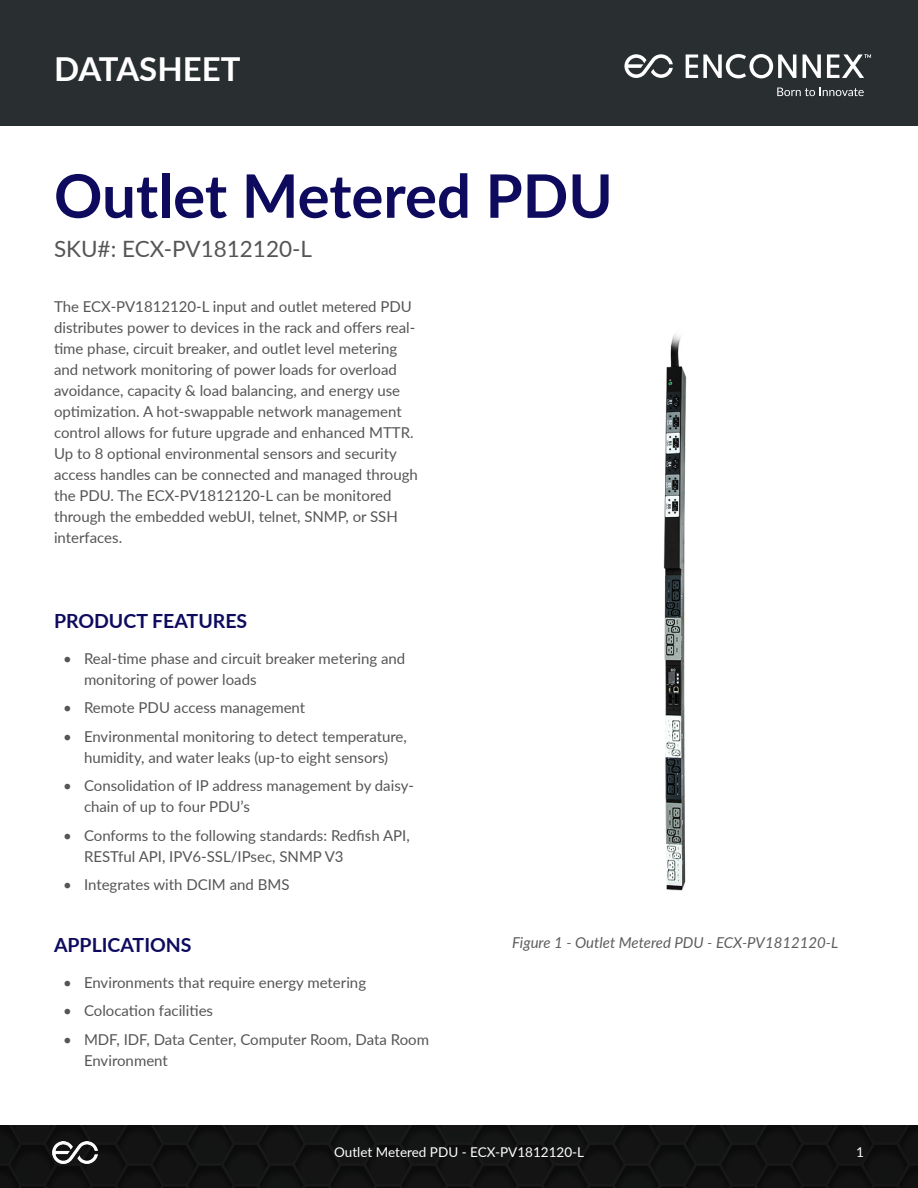
<style>
.page{position:relative;width:918px;height:1188px;background:#fff}
.page>*{position:absolute;margin:0;border:0;box-sizing:border-box;transform-origin:0 0}
.t1{font:700 60px "Lato";color:#0e0b5f}
.t2{font:700 33px "Lato";color:#fff}
.t3{font:22.5px "Lato";color:#555}
.t4{font:700 19.5px "Lato";color:#0e0b5f}
.t5{font:15px/21px "Lato";color:#555}
.t6{font:italic 15px "Lato";color:#5d5d5d}
.t7{font:13.5px "Lato";color:#fff}
</style>
<div class="page">
<div style="left:0;top:0;width:918px;height:126px;background:#292e31"></div>
<svg style="left:624px;top:54px;width:49px;height:24px"></svg>
<svg style="left:686px;top:54px;width:110px;height:24px"></svg>
<svg style="left:803px;top:54px;width:18px;height:24px"></svg>
<svg style="left:777px;top:88px;width:87px;height:8px"></svg>
<svg style="left:827px;top:54px;width:44px;height:24px"></svg>
<div style="left:0;top:1125px;width:918px;height:63px;background:#131313"></div>
<img style="left:53px;top:1142px;width:44px;height:22px">
<img style="left:663px;top:334px;width:24px;height:557px">
<h2 class="t2" style="left:54px;top:44px;width:188px">DATASHEET</h2>
<h1 class="t1" style="left:54px;top:152px;width:560px">Outlet Metered PDU</h1>
<h3 class="t3" style="left:54px;top:233px;width:259px">SKU#: ECX-PV1812120-L</h3>
<p class="t5" style="left:54px;top:296px;width:365px">The ECX-PV1812120-L input and outlet metered PDU distributes power to devices in the rack and offers real&shy;time phase, circuit breaker, and outlet level metering and network monitoring of power loads for overload avoidance, capacity &amp; load balancing, and energy use optimization. A hot-swappable network management control allows for future upgrade and enhanced MTTR.<br>Up to 8 optional environmental sensors and security access handles can be connected and managed through the PDU. The ECX-PV1812120-L can be monitored through the embedded webUI, telnet, SNMP, or SSH interfaces.</p>
<h3 class="t4" style="left:54px;top:606px;width:195px">PRODUCT FEATURES</h3>
<p class="t5" style="left:84px;top:647px;width:323px;text-indent:-21px">• Real-time phase and circuit breaker metering and monitoring of power loads</p>
<p class="t5" style="left:63px;top:697px;width:244px">• Remote PDU access management</p>
<p class="t5" style="left:63px;top:725px;width:345px;text-align:center">• Environmental monitoring to detect temperature, humidity, and water leaks (up-to eight sensors)</p>
<p class="t5" style="left:84px;top:775px;width:332px;text-indent:-21px">• Consolidation of IP address management by daisy&shy;chain of up to four PDU’s</p>
<p class="t5" style="left:84px;top:824px;width:327px;text-indent:-21px">• Conforms to the following standards: Redfish API,<br>RESTful API, IPV6-SSL/IPsec, SNMP V3</p>
<p class="t5" style="left:63px;top:874px;width:228px">• Integrates with DCIM and BMS</p>
<h3 class="t4" style="left:54px;top:930px;width:139px">APPLICATIONS</h3>
<p class="t6" style="left:512px;top:932px;width:328px">Figure 1 - Outlet Metered PDU - ECX-PV1812120-L</p>
<p class="t5" style="left:63px;top:971px;width:305px">• Environments that require energy metering</p>
<p class="t5" style="left:63px;top:1000px;width:152px">• Colocation facilities</p>
<p class="t5" style="left:84px;top:1028px;width:347px;text-indent:-21px">• MDF, IDF, Data Center, Computer Room, Data Room<br>Environment</p>
<p class="t7" style="left:334px;top:1143px;width:251px">Outlet Metered PDU - ECX-PV1812120-L</p>
<p class="t7" style="left:856px;top:1143px;width:9px">1</p>
</div>
